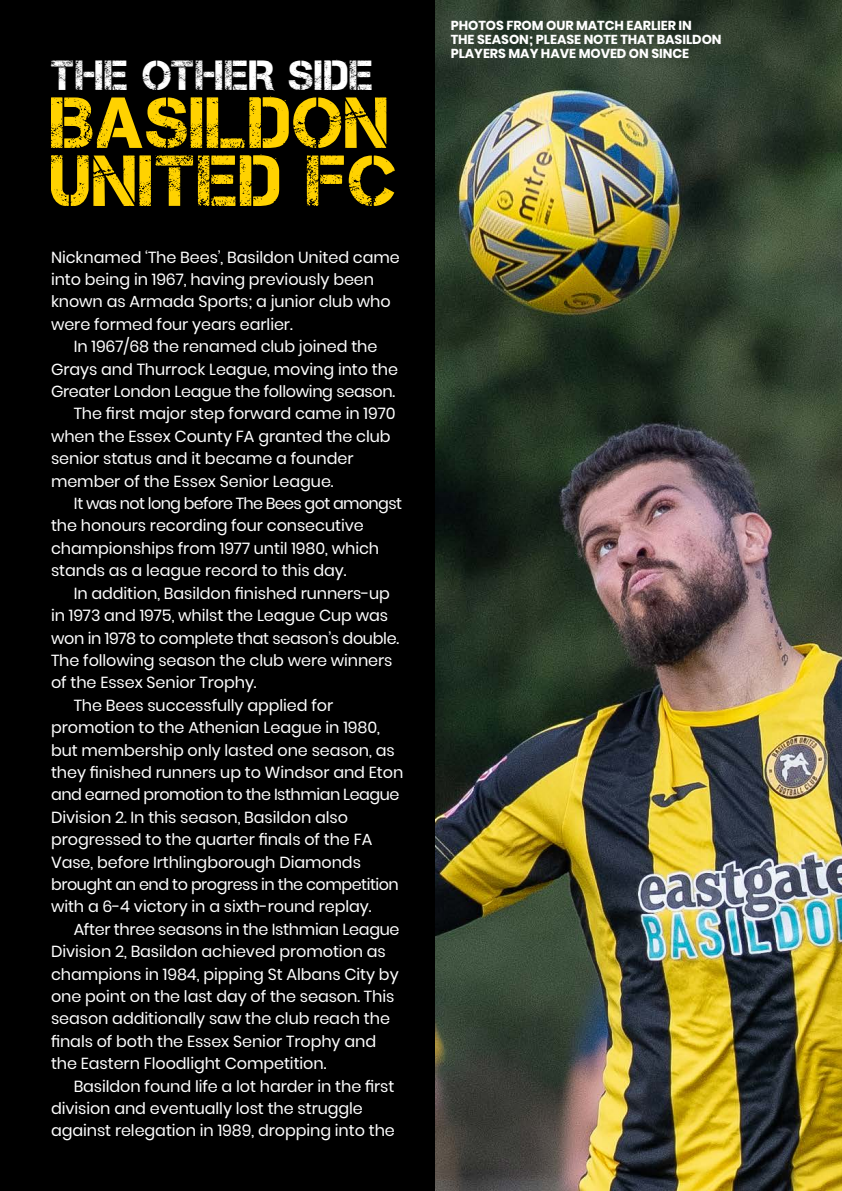
<style>
.page{position:relative;width:842px;height:1191px;background:#000}
.page>*{position:absolute;margin:0;border:0;box-sizing:border-box;transform-origin:0 0}
.t1{font:72px/58px "Captureit";letter-spacing:.03em;color:#ffd200}
.t2{font:42px "Captureit";letter-spacing:.03em;color:#fff}
.t3{font:16px/22.4px "Poppins";letter-spacing:-.005em;color:#fff}
.t4{font:16px "Poppins";letter-spacing:-.03em;color:#fff}
.t5{font:16px "Poppins";letter-spacing:-.04em;color:#fff}
.t6{font:700 13px/14px "Poppins";letter-spacing:-.005em;color:#fff}
</style>
<div class="page">
<img style="left:435px;top:0;width:407px;height:1191px">
<h2 class="t2" style="left:51px;top:52px;width:324px">THE OTHER SIDE</h2>
<h1 class="t1" style="left:51px;top:94px;width:347px">BASILDON<br>UNITED FC</h1>
<p class="t3" style="left:51px;top:246px;width:350px">Nicknamed ‘The Bees’, Basildon United came into being in 1967, having previously been known as Armada Sports; a junior club who were formed four years earlier.</p>
<p class="t3" style="left:74px;top:335px;width:305px">In 1967/68 the renamed club joined the</p>
<p class="t3" style="left:51px;top:358px;width:348px">Grays and Thurrock League, moving into the</p>
<p class="t3" style="left:51px;top:380px;width:346px">Greater London League the following season.</p>
<p class="t3" style="left:74px;top:403px;width:323px">The first major step forward came in 1970</p>
<p class="t3" style="left:51px;top:425px;width:341px">when the Essex County FA granted the club</p>
<p class="t3" style="left:51px;top:447px;width:304px">senior status and it became a founder</p>
<p class="t3" style="left:51px;top:470px;width:284px">member of the Essex Senior League.</p>
<p class="t5" style="left:74px;top:494px;width:330px">It was not long before The Bees got amongst</p>
<p class="t3" style="left:51px;top:515px;width:314px">the honours recording four consecutive</p>
<p class="t3" style="left:51px;top:537px;width:330px">championships from 1977 until 1980, which</p>
<p class="t3" style="left:51px;top:559px;width:297px">stands as a league record to this day.</p>
<p class="t3" style="left:74px;top:582px;width:318px">In addition, Basildon finished runners-up</p>
<p class="t3" style="left:51px;top:604px;width:339px">in 1973 and 1975, whilst the League Cup was</p>
<p class="t3" style="left:51px;top:627px;width:350px">won in 1978 to complete that season’s double.</p>
<p class="t3" style="left:51px;top:649px;width:343px">The following season the club were winners</p>
<p class="t3" style="left:51px;top:671px;width:207px">of the Essex Senior Trophy.</p>
<p class="t3" style="left:74px;top:694px;width:261px">The Bees successfully applied for</p>
<p class="t3" style="left:51px;top:716px;width:330px">promotion to the Athenian League in 1980,</p>
<p class="t3" style="left:51px;top:739px;width:345px">but membership only lasted one season, as</p>
<p class="t3" style="left:51px;top:761px;width:354px">they finished runners up to Windsor and Eton</p>
<p class="t4" style="left:51px;top:785px;width:350px">and earned promotion to the Isthmian League</p>
<p class="t3" style="left:51px;top:806px;width:299px">Division 2. In this season, Basildon also</p>
<p class="t3" style="left:51px;top:828px;width:323px">progressed to the quarter finals of the FA</p>
<p class="t3" style="left:51px;top:851px;width:311px">Vase, before Irthlingborough Diamonds</p>
<p class="t4" style="left:51px;top:875px;width:349px">brought an end to progress in the competition</p>
<p class="t3" style="left:51px;top:895px;width:322px">with a 6-4 victory in a sixth-round replay.</p>
<p class="t3" style="left:74px;top:918px;width:327px">After three seasons in the Isthmian League</p>
<p class="t3" style="left:51px;top:940px;width:336px">Division 2, Basildon achieved promotion as</p>
<p class="t3" style="left:51px;top:963px;width:349px">champions in 1984, pipping St Albans City by</p>
<p class="t3" style="left:51px;top:985px;width:345px">one point on the last day of the season. This</p>
<p class="t3" style="left:51px;top:1007px;width:340px">season additionally saw the club reach the</p>
<p class="t3" style="left:51px;top:1030px;width:327px">finals of both the Essex Senior Trophy and</p>
<p class="t3" style="left:51px;top:1052px;width:277px">the Eastern Floodlight Competition.</p>
<p class="t3" style="left:74px;top:1075px;width:322px">Basildon found life a lot harder in the first</p>
<p class="t3" style="left:51px;top:1097px;width:313px">division and eventually lost the struggle</p>
<p class="t3" style="left:51px;top:1119px;width:345px">against relegation in 1989, dropping into the</p>
<p class="t6" style="left:451px;top:18px;width:272px">PHOTOS FROM OUR MATCH EARLIER IN<br>THE SEASON; PLEASE NOTE THAT BASILDON<br>PLAYERS MAY HAVE MOVED ON SINCE</p>
</div>
